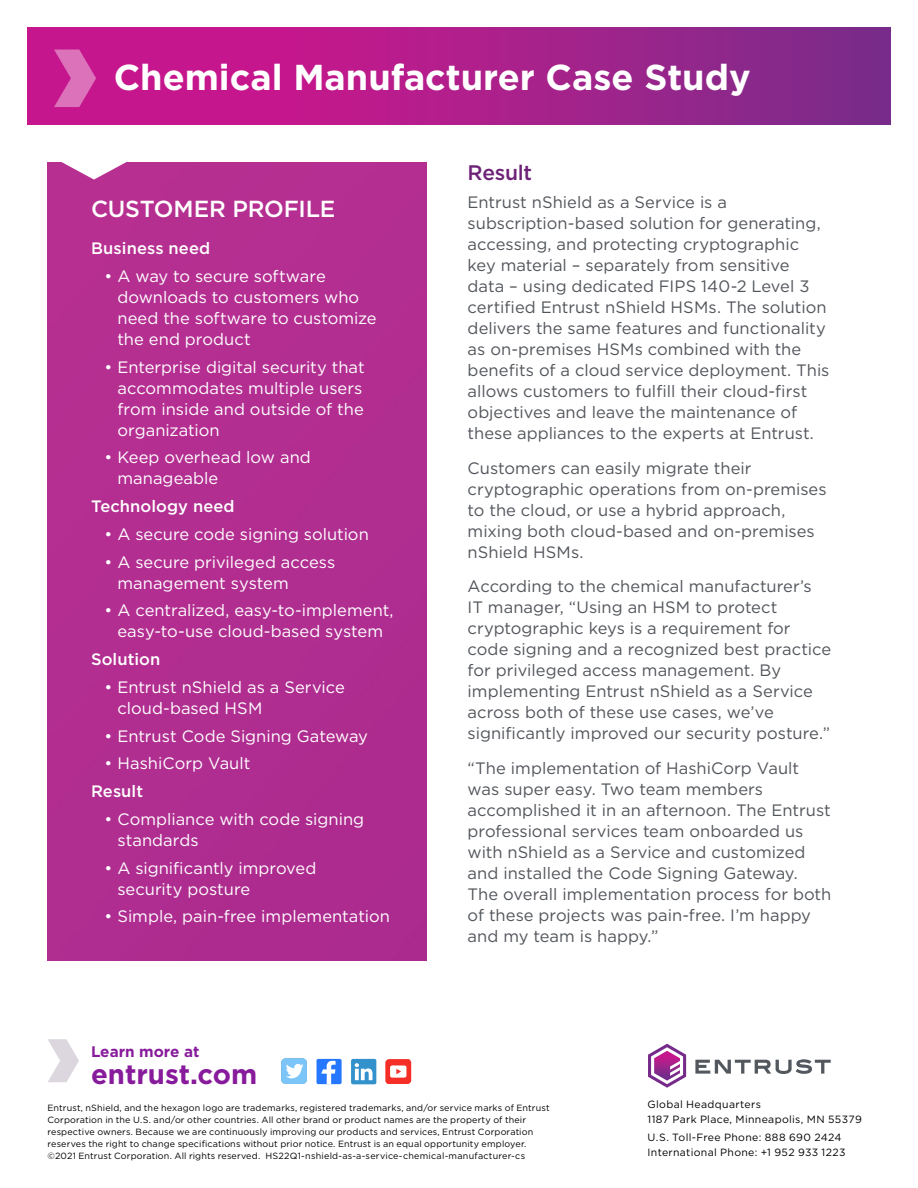
<style>
.page{position:relative;width:918px;height:1188px;background:#fff}
.page>*{position:absolute;margin:0;border:0;box-sizing:border-box;transform-origin:0 0}
.t1{font:700 36px "Gotham";color:#fff}
.t2{font:700 27.6px "Gotham";color:#881b9c}
.t3{font:500 23.25px "Gotham";letter-spacing:-.01em;color:#fff}
.t4{font:500 21px "Gotham";letter-spacing:-.01em;color:#6e2277}
.t5{font:16.5px/21px "Gotham";color:#52555b}
.t6{font:16.5px/21px "Gotham";color:#fff}
.t7{font:500 16.5px "Gotham";letter-spacing:.005em;color:#fff}
.t8{font:700 15.3px "Gotham";color:#881b9c}
.t9{font:10.5px/15px "Gotham";letter-spacing:.035em;color:#000}
.t10{font:9px/12px "Gotham";letter-spacing:.015em;color:#000}
</style>
<div class="page">
<div style="left:48px;top:162px;width:379px;height:798px;background:#b22e90"></div>
<svg style="left:27px;top:27px;width:864px;height:98px;background:#a91f8b"></svg>
<svg style="left:54px;top:50px;width:73px;height:130px"></svg>
<div style="left:317px;top:1059px;width:25px;height:25px;background:#2577ff;border-radius:2px"></div>
<svg style="left:321px;top:1061px;width:15px;height:23px"></svg>
<div style="left:351px;top:1059px;width:25px;height:25px;background:#3392cc;border-radius:2px"></div>
<svg style="left:355px;top:1063px;width:18px;height:17px"></svg>
<div style="left:282px;top:1059px;width:25px;height:25px;background:#7bc5f8;border-radius:4px"></div>
<svg style="left:286px;top:1064px;width:18px;height:15px"></svg>
<svg style="left:385px;top:1059px;width:26px;height:25px"></svg>
<svg style="left:48px;top:1039px;width:31px;height:43px"></svg>
<svg style="left:695px;top:1059px;width:136px;height:15px"></svg>
<svg style="left:648px;top:1044px;width:38px;height:44px"></svg>
<h1 class="t1" style="left:114px;top:54px;width:638px">Chemical Manufacturer Case Study</h1>
<h3 class="t3" style="left:91px;top:193px;width:246px">CUSTOMER PROFILE</h3>
<p class="t7" style="left:91px;top:237px;width:121px">Business need</p>
<p class="t6" style="left:117px;top:265px;width:261px;text-indent:-13px">• A way to secure software downloads to customers who need the software to customize the end product</p>
<p class="t6" style="left:117px;top:356px;width:249px;text-indent:-13px">• Enterprise digital security that accommodates multiple users from inside and outside of the organization</p>
<p class="t6" style="left:117px;top:447px;width:195px;text-indent:-13px">• Keep overhead low and manageable</p>
<p class="t7" style="left:91px;top:495px;width:145px">Technology need</p>
<p class="t6" style="left:105px;top:523px;width:266px">• A secure code signing solution</p>
<p class="t6" style="left:117px;top:551px;width:219px;text-indent:-13px">• A secure privileged access management system</p>
<p class="t6" style="left:105px;top:600px;width:291px;text-align:center">• A centralized, easy-to-implement, easy-to-use cloud-based system</p>
<p class="t7" style="left:91px;top:648px;width:71px">Solution</p>
<p class="t6" style="left:117px;top:676px;width:229px;text-indent:-13px">• Entrust nShield as a Service cloud-based HSM</p>
<p class="t6" style="left:105px;top:725px;width:265px">• Entrust Code Signing Gateway</p>
<p class="t6" style="left:105px;top:753px;width:147px">• HashiCorp Vault</p>
<p class="t7" style="left:91px;top:780px;width:54px">Result</p>
<p class="t6" style="left:117px;top:808px;width:248px;text-indent:-13px">• Compliance with code signing standards</p>
<p class="t6" style="left:117px;top:857px;width:200px;text-indent:-13px">• A significantly improved security posture</p>
<p class="t6" style="left:105px;top:906px;width:287px">• Simple, pain-free implementation</p>
<p class="t8" style="left:91px;top:1041px;width:110px">Learn more at</p>
<h2 class="t2" style="left:91px;top:1056px;width:168px">entrust.com</h2>
<p class="t4" style="left:468px;top:159px;width:66px">Result</p>
<p class="t5" style="left:468px;top:191px;width:363px">Entrust nShield as a Service is a subscription-based solution for generating, accessing, and protecting cryptographic key material – separately from sensitive data – using dedicated FIPS 140-2 Level 3 certified Entrust nShield HSMs. The solution delivers the same features and functionality as on-premises HSMs combined with the benefits of a cloud service deployment. This allows customers to fulfill their cloud-first objectives and leave the maintenance of these appliances to the experts at Entrust.</p>
<p class="t5" style="left:468px;top:457px;width:360px">Customers can easily migrate their cryptographic operations from on-premises to the cloud, or use a hybrid approach, mixing both cloud-based and on-premises nShield HSMs.</p>
<p class="t5" style="left:468px;top:575px;width:365px">According to the chemical manufacturer’s IT manager, “Using an HSM to protect cryptographic keys is a requirement for code signing and a recognized best practice for privileged access management. By implementing Entrust nShield as a Service across both of these use cases, we’ve significantly improved our security posture.”</p>
<p class="t5" style="left:468px;top:757px;width:365px">“The implementation of HashiCorp Vault was super easy. Two team members accomplished it in an afternoon. The Entrust professional services team onboarded us with nShield as a Service and customized and installed the Code Signing Gateway.<br>The overall implementation process for both of these projects was pain-free. I’m happy and my team is happy.”</p>
<p class="t10" style="left:48px;top:1102px;width:504px">Entrust, nShield, and the hexagon logo are trademarks, registered trademarks, and/or service marks of Entrust Corporation in the U.S. and/or other countries. All other brand or product names are the property of their respective owners. Because we are continuously improving our products and services, Entrust Corporation reserves the right to change specifications without prior notice. Entrust is an equal opportunity employer. ©2021 Entrust Corporation. All rights reserved. HS22Q1-nshield-as-a-service-chemical-manufacturer-cs</p>
<p class="t9" style="left:648px;top:1097px;width:216px">Global Headquarters<br>1187 Park Place, Minneapolis, MN 55379</p>
<p class="t9" style="left:648px;top:1130px;width:200px">U.S. Toll-Free Phone: 888 690 2424<br>International Phone: +1 952 933 1223</p>
</div>
